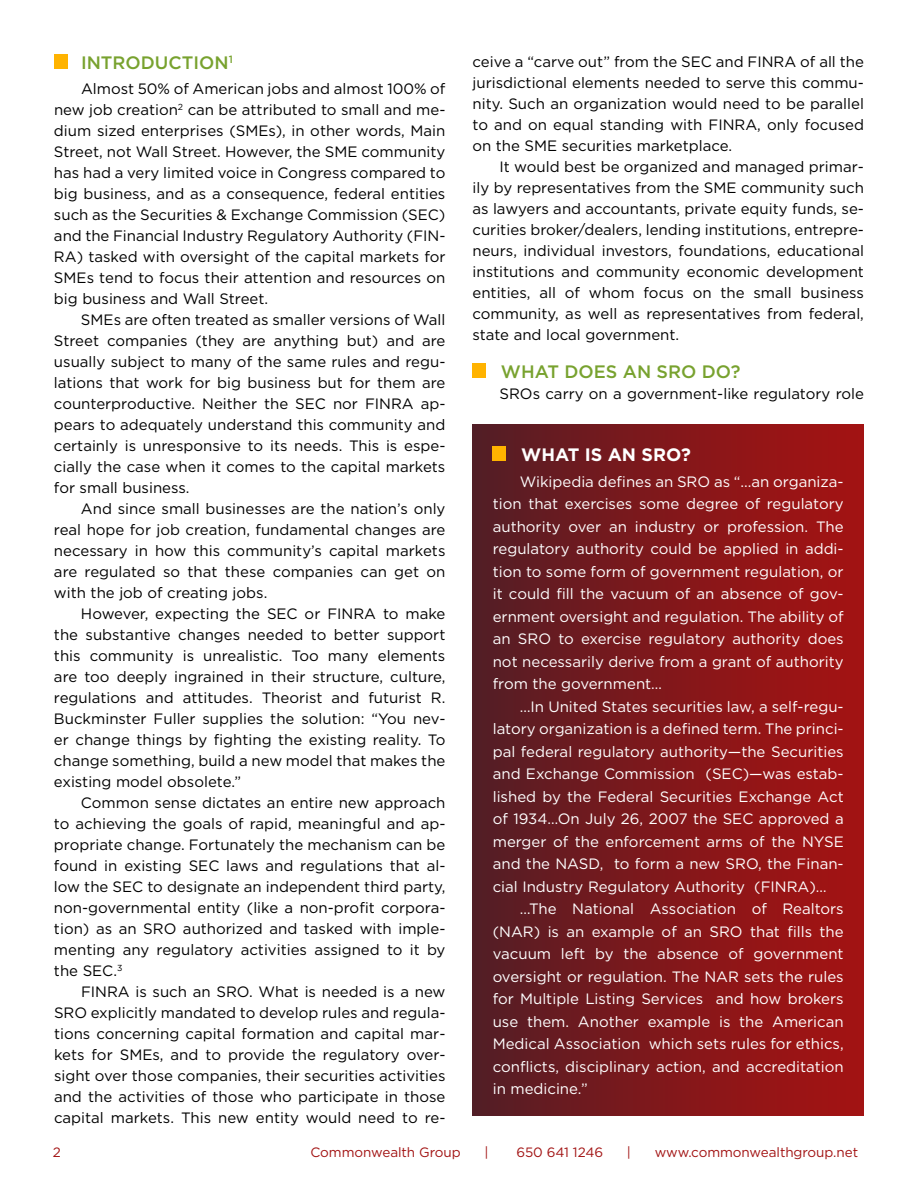
<style>
.page{position:relative;width:918px;height:1188px;background:#fff}
.page>*{position:absolute;margin:0;border:0;box-sizing:border-box;transform-origin:0 0}
.t1{font:500 18px "Gotham";color:#78a22f}
.t2{font:700 18px "Gotham";color:#fff}
.t3{font:15px/21px "Gotham";color:#000;text-align:justify}
.t4{font:15px/22.5px "Gotham";color:#fff;text-align:justify}
.t5{font:13.5px "Gotham";letter-spacing:-.005em;color:#a21313}
.t6{font:500 10.5px "Gotham";color:#78a22f}
</style>
<div class="page">
<div style="left:472px;top:363px;width:14px;height:15px;background:#ffb300"></div>
<div style="left:54px;top:54px;width:14px;height:15px;background:#ffb300"></div>
<div style="left:472px;top:424px;width:392px;height:692px;background:linear-gradient(to right,#551e25,#a81211)"></div>
<div style="left:493px;top:446px;width:13px;height:14px;background:#ffb300"></div>
<p class="t1" style="left:81px;top:52px;width:20px">INTRO</p>
<p class="t1" style="left:141px;top:52px;width:27px">DUCTION</p>
<p class="t6" style="left:229px;top:53px;width:6px">1</p>
<p class="t3" style="left:54px;top:78px;width:393px;text-indent:27px">Almost 50% of American jobs and almost 100% of new job creation<sup>2</sup> can be attributed to small and me&shy;dium sized enterprises (SMEs), in other words, Main Street, not Wall Street. However, the SME community has had a very limited voice in Congress compared to big business, and as a consequence, federal entities such as the Securities &amp; Exchange Commission (SEC) and the Financial Industry Regulatory Authority (FIN-RA) tasked with oversight of the capital markets for SMEs tend to focus their attention and resources on big business and Wall Street.</p>
<p class="t3" style="left:54px;top:309px;width:393px;text-indent:27px">SMEs are often treated as smaller versions of Wall Street companies (they are anything but) and are usually subject to many of the same rules and regu&shy;lations that work for big business but for them are counterproductive. Neither the SEC nor FINRA ap&shy;pears to adequately understand this community and certainly is unresponsive to its needs. This is espe&shy;cially the case when it comes to the capital markets for small business.</p>
<p class="t3" style="left:54px;top:498px;width:393px;text-indent:27px">And since small businesses are the nation’s only real hope for job creation, fundamental changes are necessary in how this community’s capital markets are regulated so that these companies can get on with the job of creating jobs.</p>
<p class="t3" style="left:54px;top:603px;width:393px;text-indent:27px">However, expecting the SEC or FINRA to make the substantive changes needed to better support this community is unrealistic. Too many elements are too deeply ingrained in their structure, culture, regulations and attitudes. Theorist and futurist R.<br>Buckminster Fuller supplies the solution: “You nev&shy;er change things by fighting the existing reality. To change something, build a new model that makes the existing model obsolete.”</p>
<p class="t3" style="left:54px;top:792px;width:393px;text-indent:27px">Common sense dictates an entire new approach to achieving the goals of rapid, meaningful and ap&shy;propriate change. Fortunately the mechanism can be found in existing SEC laws and regulations that al&shy;low the SEC to designate an independent third party, non-governmental entity (like a non-profit corpora&shy;tion) as an SRO authorized and tasked with imple&shy;menting any regulatory activities assigned to it by the SEC.<sup>3</sup></p>
<p class="t3" style="left:54px;top:981px;width:393px;text-indent:27px">FINRA is such an SRO. What is needed is a new SRO explicitly mandated to develop rules and regula&shy;tions concerning capital formation and capital mar&shy;kets for SMEs, and to provide the regulatory over&shy;sight over those companies, their securities activities and the activities of those who participate in those capital markets. This new entity would need to re-</p>
<p class="t3" style="left:473px;top:50px;width:393px">ceive a “carve out” from the SEC and FINRA of all the jurisdictional elements needed to serve this commu&shy;nity. Such an organization would need to be parallel to and on equal standing with FINRA, only focused on the SME securities marketplace.</p>
<p class="t3" style="left:473px;top:155px;width:393px;text-indent:27px">It would best be organized and managed primar&shy;ily by representatives from the SME community such as lawyers and accountants, private equity funds, se&shy;curities broker/dealers, lending institutions, entrepre&shy;neurs, individual investors, foundations, educational institutions and community economic development entities, all of whom focus on the small business community, as well as representatives from federal, state and local government.</p>
<p class="t1" style="left:486px;top:361px;width:16px">WHAT</p>
<p class="t1" style="left:564px;top:361px;width:28px">DOES</p>
<p class="t1" style="left:623px;top:361px;width:48px">AN SRO</p>
<p class="t1" style="left:702px;top:361px;width:40px">DO?</p>
<p class="t3" style="left:500px;top:383px;width:366px">SROs carry on a government-like regulatory role</p>
<p class="t2" style="left:521px;top:444px;width:171px">WHAT IS AN SRO?</p>
<p class="t4" style="left:493px;top:470px;width:353px;text-indent:27px">Wikipedia defines an SRO as “...an organiza&shy;tion that exercises some degree of regulatory authority over an industry or profession. The regulatory authority could be applied in addi&shy;tion to some form of government regulation, or it could fill the vacuum of an absence of gov&shy;ernment oversight and regulation. The ability of an SRO to exercise regulatory authority does not necessarily derive from a grant of authority from the government…</p>
<p class="t4" style="left:493px;top:695px;width:353px;text-indent:27px">…In United States securities law, a self-regu&shy;latory organization is a defined term. The princi&shy;pal federal regulatory authority—the Securities and Exchange Commission (SEC)—was estab&shy;lished by the Federal Securities Exchange Act of 1934…On July 26, 2007 the SEC approved a merger of the enforcement arms of the NYSE and the NASD, to form a new SRO, the Finan&shy;cial Industry Regulatory Authority (FINRA)…</p>
<p class="t4" style="left:493px;top:898px;width:353px;text-indent:27px">…The National Association of Realtors (NAR) is an example of an SRO that fills the vacuum left by the absence of government oversight or regulation. The NAR sets the rules for Multiple Listing Services and how brokers use them. Another example is the American Medical Association which sets rules for ethics, conflicts, disciplinary action, and accreditation in medicine.”</p>
<p class="t5" style="left:53px;top:1145px;width:10px">2</p>
<p class="t5" style="left:311px;top:1145px;width:152px">Commonwealth Group</p>
<p class="t5" style="left:485px;top:1145px;width:6px">|</p>
<p class="t5" style="left:516px;top:1145px;width:88px">650 641 1246</p>
<p class="t5" style="left:627px;top:1145px;width:6px">|</p>
<p class="t5" style="left:655px;top:1145px;width:205px">www.commonwealthgroup.net</p>
</div>
